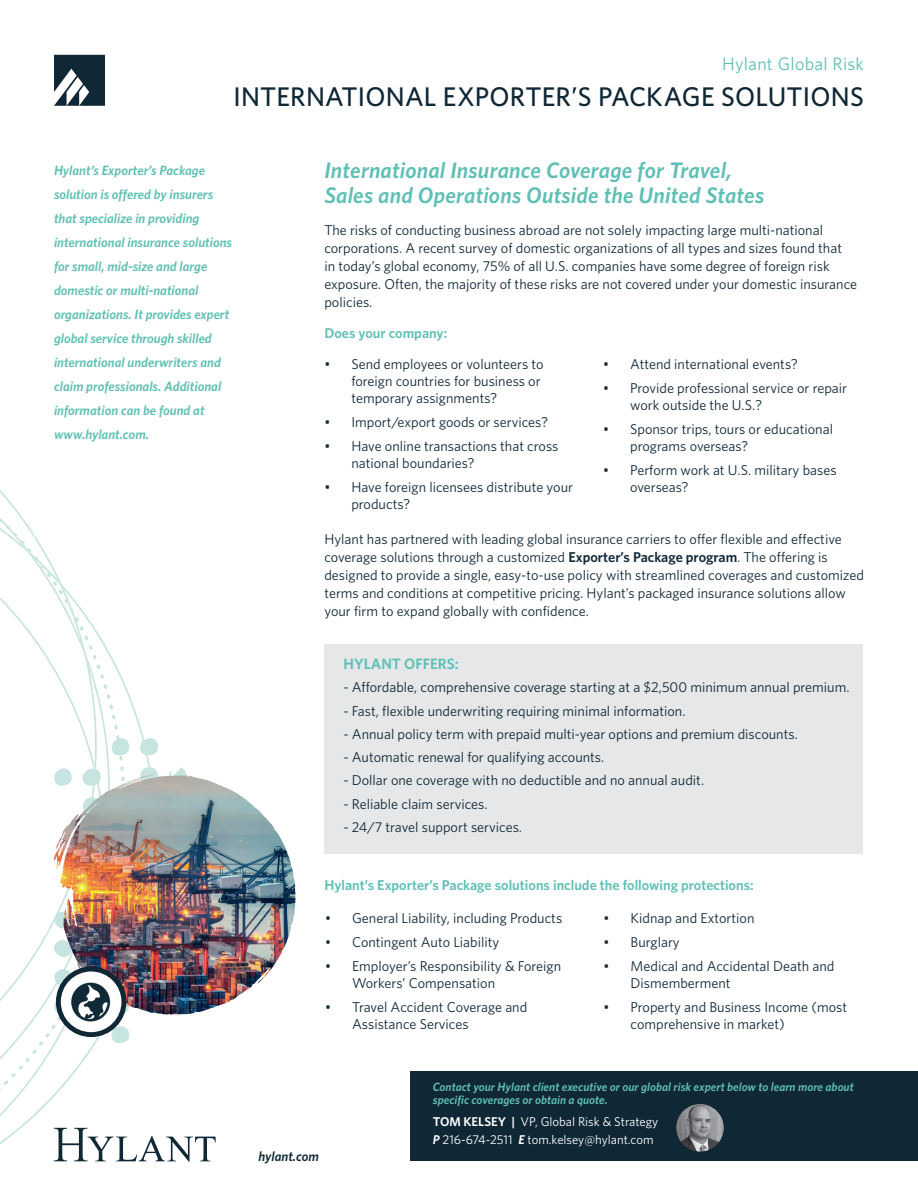
<style>
.page{position:relative;width:918px;height:1188px;background:#fff}
.page>*{position:absolute;margin:0;border:0;box-sizing:border-box;transform-origin:0 0}
.Headline{font:500 27px "Whitney";letter-spacing:.005em;color:#102736}
.Body_-_10{font:italic 600 22.5px "Whitney";letter-spacing:.01em;color:#5ebfb5}
.t1{font:18px "Whitney";letter-spacing:.015em;color:#5ebfb5}
.t2{font:600 15px "Whitney";color:#5ebfb5}
.t3{font:14.25px/17.1px "Whitney";color:#102736}
.t4{font:600 14.25px "Whitney";color:#5ebfb5}
.Side_Callout{font:italic 600 13.5px/24px "Whitney";color:#5ebfb5}
.t5{font:italic 600 13.5px "Whitney";color:#102736}
.t6{font:12.75px "Whitney";color:#fff}
.t7{font:italic 600 12px/13.5px "Whitney";color:#5ebfb5}
.s1{font-weight:600}
.s2{font-weight:600;font-style:italic}
</style>
<div class="page">
<svg style="left:54px;top:55px;width:51px;height:51px"></svg>
<img style="left:0;top:490px;width:216px;height:672px">
<img style="left:53px;top:775px;width:99px;height:108px">
<img style="left:58px;top:969px;width:66px;height:66px;border-radius:33px">
<div style="left:56px;top:967px;width:70px;height:70px;border:5px solid #102736;border-radius:50%"></div>
<div style="left:324px;top:644px;width:539px;height:210px;background:#e5e7e8"></div>
<div style="left:410px;top:1071px;width:508px;height:90px;background:#102736"></div>
<img style="left:675px;top:1102px;width:50px;height:51px;border-radius:25px">
<div style="left:673px;top:1101px;width:54px;height:54px;border:3px solid #102736;border-radius:50%"></div>
<p class="t1" style="left:722px;top:52px;width:143px">Hylant Global Risk</p>
<p class="Headline" style="left:233px;top:79px;width:632px">INTERNATIONAL EXPORTER’S PACKAGE SOLUTIONS</p>
<p class="Side_Callout" style="left:54px;top:158px;width:180px">Hylant’s Exporter’s Package solution is offered by insurers that specialize in providing international insurance solutions for small, mid-size and large domestic or multi-national organizations. It provides expert global service through skilled international underwriters and claim professionals. Additional information can be found at www.hylant.com.</p>
<p class="Body_-_10" style="left:324px;top:155px;width:409px">International Insurance Coverage for Travel,</p>
<p class="Body_-_10" style="left:324px;top:181px;width:441px">Sales and Operations Outside the United States</p>
<p class="t3" style="left:324px;top:221px;width:534px;line-height:18px">The risks of conducting business abroad are not solely impacting large multi-national corporations. A recent survey of domestic organizations of all types and sizes found that<br>in today’s global economy, 75% of all U.S. companies have some degree of foreign risk exposure. Often, the majority of these risks are not covered under your domestic insurance policies.</p>
<p class="t4" style="left:324px;top:324px;width:124px">Does your company:</p>
<p class="t3" style="left:351px;top:355px;width:194px;text-indent:-27px">• Send employees or volunteers to foreign countries for business or temporary assignments?</p>
<p class="t3" style="left:324px;top:413px;width:225px">• Import/export goods or services?</p>
<p class="t3" style="left:351px;top:437px;width:209px;text-indent:-27px">• Have online transactions that cross national boundaries?</p>
<p class="t3" style="left:351px;top:478px;width:223px;text-indent:-27px">• Have foreign licensees distribute your products?</p>
<p class="t3" style="left:603px;top:355px;width:196px">• Attend international events?</p>
<p class="t3" style="left:630px;top:379px;width:218px;text-indent:-27px">• Provide professional service or repair work outside the U.S.?</p>
<p class="t3" style="left:630px;top:420px;width:204px;text-indent:-27px">• Sponsor trips, tours or educational programs overseas?</p>
<p class="t3" style="left:630px;top:461px;width:208px;text-indent:-27px">• Perform work at U.S. military bases overseas?</p>
<p class="t3" style="left:324px;top:529px;width:541px;line-height:18px">Hylant has partnered with leading global insurance carriers to offer flexible and effective coverage solutions through a customized <span class="s1">Exporter’s Package program</span>. The offering is designed to provide a single, easy-to-use policy with streamlined coverages and customized terms and conditions at competitive pricing. Hylant’s packaged insurance solutions allow your firm to expand globally with confidence.</p>
<p class="t2" style="left:343px;top:654px;width:117px">HYLANT OFFERS:</p>
<p class="t3" style="left:343px;top:679px;width:508px">- Affordable, comprehensive coverage starting at a $2,500 minimum annual premium.</p>
<p class="t3" style="left:343px;top:702px;width:344px">- Fast, flexible underwriting requiring minimal information.</p>
<p class="t3" style="left:343px;top:725px;width:456px">- Annual policy term with prepaid multi-year options and premium discounts.</p>
<p class="t3" style="left:343px;top:748px;width:262px">- Automatic renewal for qualifying accounts.</p>
<p class="t3" style="left:343px;top:772px;width:362px">- Dollar one coverage with no deductible and no annual audit.</p>
<p class="t3" style="left:343px;top:795px;width:146px">- Reliable claim services.</p>
<p class="t3" style="left:343px;top:818px;width:180px">- 24/7 travel support services.</p>
<p class="t4" style="left:324px;top:876px;width:431px">Hylant’s Exporter’s Package solutions include the following protections:</p>
<p class="t3" style="left:325px;top:909px;width:239px">• General Liability, including Products</p>
<p class="t3" style="left:325px;top:933px;width:176px">• Contingent Auto Liability</p>
<p class="t3" style="left:352px;top:957px;width:211px;text-indent:-27px">• Employer’s Responsibility &amp; Foreign<br>Workers’ Compensation</p>
<p class="t3" style="left:352px;top:998px;width:177px;text-indent:-27px">• Travel Accident Coverage and<br>Assistance Services</p>
<p class="t3" style="left:604px;top:909px;width:152px">• Kidnap and Extortion</p>
<p class="t3" style="left:604px;top:933px;width:78px">• Burglary</p>
<p class="t3" style="left:631px;top:957px;width:205px;text-indent:-27px">• Medical and Accidental Death and<br>Dismemberment</p>
<p class="t3" style="left:631px;top:998px;width:218px;text-indent:-27px">• Property and Business Income (most comprehensive in market)</p>
<p class="t7" style="left:433px;top:1080px;width:423px">Contact your Hylant client executive or our global risk expert below to learn more about specific coverages or obtain a quote.</p>
<p class="t5" style="left:258px;top:1147px;width:62px">hylant.com</p>
<p class="t6" style="left:433px;top:1113px;width:227px"><span class="s1">TOM KELSEY |</span> VP, Global Risk &amp; Strategy</p>
<p class="t6" style="left:433px;top:1131px;width:222px"><span class="s2">P</span> 216-674-2511 <span class="s2">E</span> tom.kelsey@hylant.com</p>
</div>
